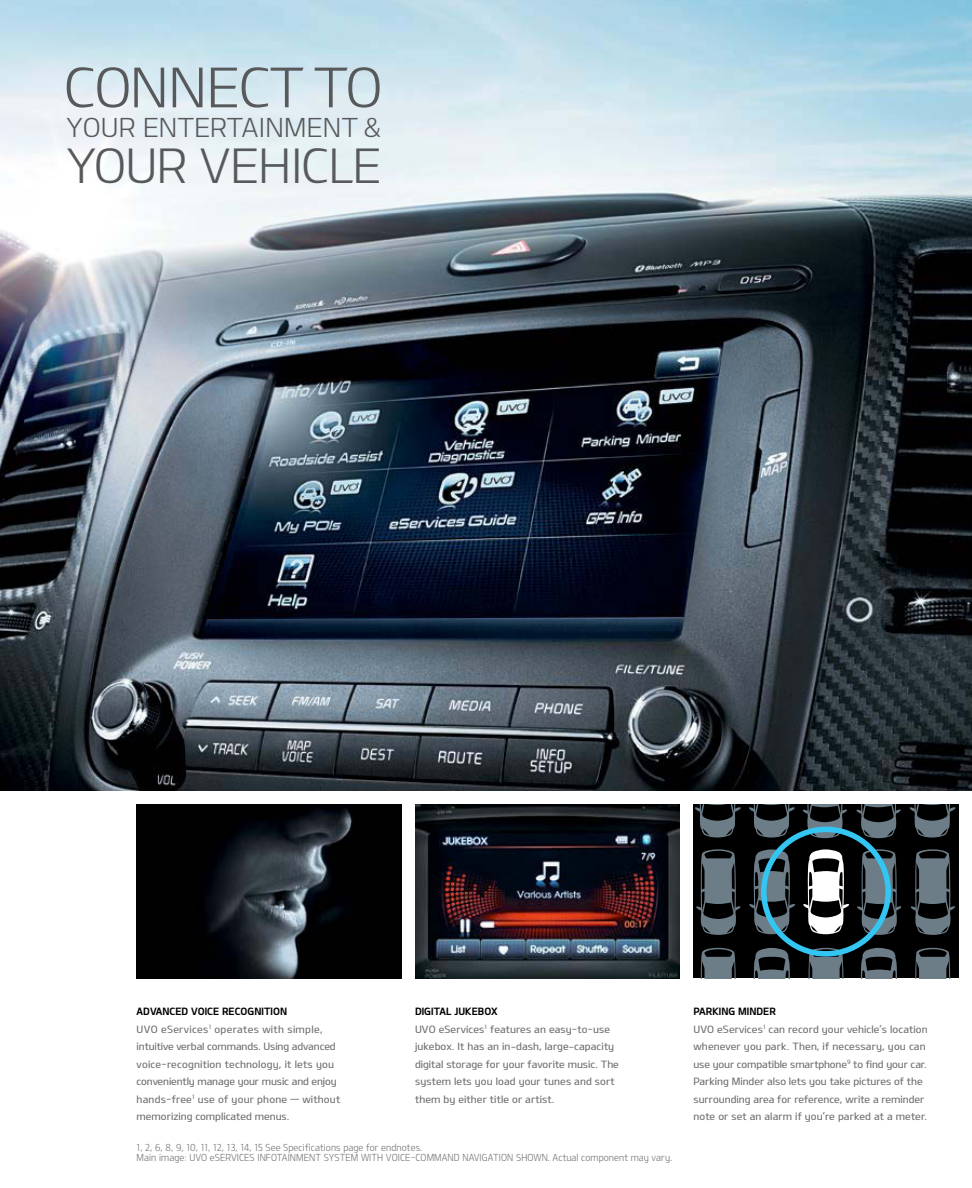
<style>
.page{position:relative;width:972px;height:1188px;background:#fff}
.page>*{position:absolute;margin:0;border:0;box-sizing:border-box;transform-origin:0 0}
.t1{font:54.6px "KIAOTFL";letter-spacing:-.02em;color:#58595b}
.t2{font:47.4px "KIAOTFL";letter-spacing:-.02em;color:#58595b}
.t3{font:26.25px "KIAOTFL";color:#58595b}
.t4{font:10.2px/17.5px "KIAOTFM";letter-spacing:.01em;color:#6d6f71}
.t5{font:10.2px "KIAOTFB";color:#000}
.t6{font:9.75px/10.1px "KIAOTFL";letter-spacing:.01em;color:#6d6f71;scale:.9 1}
</style>
<div class="page">
<img style="left:0;top:0;width:972px;height:791px">
<img style="left:415px;top:804px;width:265px;height:174px">
<div style="left:693px;top:804px;width:265px;height:174px;background:#000"></div>
<svg style="left:911px;top:849px;width:44px;height:86px"></svg>
<svg style="left:696px;top:849px;width:45px;height:86px"></svg>
<svg style="left:909px;top:804px;width:47px;height:34px"></svg>
<svg style="left:695px;top:804px;width:46px;height:34px"></svg>
<svg style="left:915px;top:948px;width:36px;height:30px"></svg>
<svg style="left:700px;top:948px;width:36px;height:30px"></svg>
<svg style="left:749px;top:804px;width:153px;height:174px"></svg>
<img style="left:137px;top:804px;width:265px;height:174px">
<h1 class="t1" style="left:64px;top:53px;width:321px">CONNECT TO</h1>
<h3 class="t3" style="left:66px;top:111px;width:316px">YOUR ENTERTAINMENT &amp;</h3>
<h2 class="t2" style="left:66px;top:136px;width:317px">YOUR VEHICLE</h2>
<p class="t5" style="left:137px;top:1005px;width:152px">ADVANCED VOICE RECOGNITION</p>
<p class="t4" style="left:137px;top:1020px;width:205px">uVO eServices<sup>1</sup> operates with simple, intuitive verbal commands. using advanced voice-recognition technology, it lets you conveniently manage your music and enjoy hands-free<sup>1</sup> use of your phone — without memorizing complicated menus.</p>
<p class="t5" style="left:415px;top:1005px;width:84px">DIGITAL JUKEBOX</p>
<p class="t4" style="left:415px;top:1020px;width:205px">uVO eServices<sup>1</sup> features an easy-to-use jukebox. It has an in-dash, large-capacity digital storage for your favorite music. The system lets you load your tunes and sort them by either title or artist.</p>
<p class="t6" style="left:137px;top:1142px;width:597px">1, 2, 6, 8, 9, 10, 11, 12, 13, 14, 15 SEE SPECIFICATIONS PAGE FOR ENDNOTES.<br>MAIN IMAGE: UVO ESERVICES INFOTAINMENT SYSTEM WITH VOICE-COMMAND NAVIGATION SHOWN. ACTUAL COMPONENT MAY VARY.</p>
<p class="t5" style="left:693px;top:1005px;width:84px">PARKING MINDER</p>
<p class="t4" style="left:693px;top:1020px;width:236px">uVO eServices<sup>1</sup> can record your vehicle’s location whenever you park. Then, if necessary, you can use your compatible smartphone<sup>9</sup> to find your car.<br>Parking Minder also lets you take pictures of the surrounding area for reference, write a reminder note or set an alarm if you’re parked at a meter.</p>
</div>
